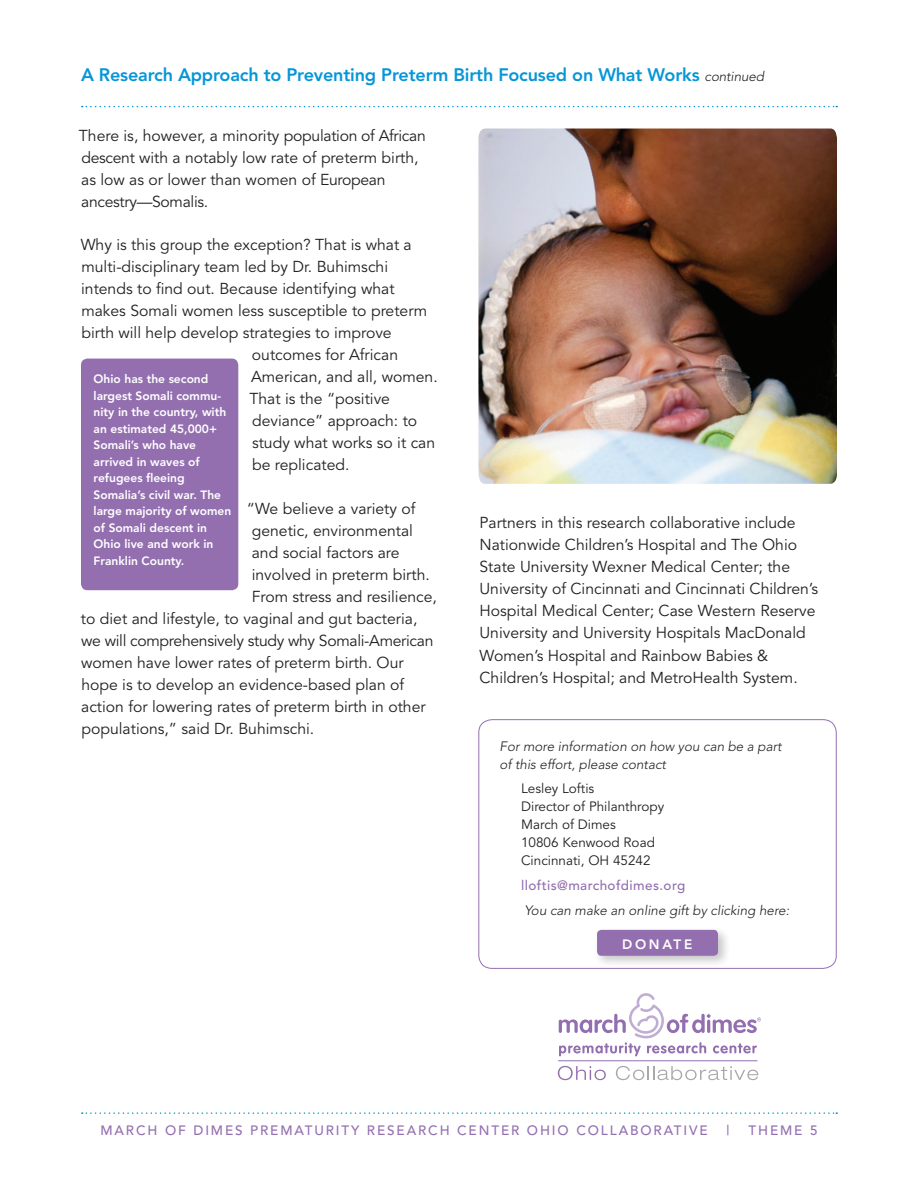
<style>
.page{position:relative;width:918px;height:1188px;background:#fff}
.page>*{position:absolute;margin:0;border:0;box-sizing:border-box;transform-origin:0 0}
.t1{font:800 18px "Avenir";letter-spacing:-.01em;color:#0696d7}
.B__Body_text_11_17{font:15.75px/22px "Avenir";color:#231f20}
.B__Body_text_11_17-2{font:15.75px "Avenir";letter-spacing:-.02em;color:#231f20}
.B__Body_text_10_13{font:italic 300 13.5px/18px "Avenir";color:#231f20}
.B__Body_text_10_13-2{font:13.5px "Avenir";color:#231f20}
.B__Body_text_10_13-3{font:500 13.5px "Avenir";letter-spacing:.14em;color:#936fb0}
.B__Body_text_10_13-4{font:500 13.5px "Avenir";letter-spacing:.03em;color:#936fb0}
.t2{font:800 13.5px "Avenir";letter-spacing:.2em;color:#fff}
.B__Body_text_11_17-3{font:800 12px/16.5px "Avenir";color:#fff}
.s1{font-weight:300;font-style:italic;font-size:13.5px;color:#231f20}
</style>
<div class="page">
<svg style="left:82px;top:106px;width:755px;height:1px"></svg>
<svg style="left:82px;top:1112px;width:755px;height:2px"></svg>
<div style="left:478px;top:719px;width:359px;height:250px;border:1px solid #936fb0;border-radius:13px"></div>
<div style="left:593px;top:926px;width:138px;height:43px;background:#231f20;opacity:.25"></div>
<div style="left:597px;top:930px;width:121px;height:26px;background:#936fb0;border-radius:4px"></div>
<hr style="left:558px;top:1060px;width:199px;height:1px;background:#936fb0">
<svg style="left:558px;top:1066px;width:48px;height:14px"></svg>
<svg style="left:616px;top:1066px;width:142px;height:14px"></svg>
<svg style="left:559px;top:993px;width:202px;height:63px"></svg>
<img style="left:478px;top:129px;width:359px;height:355px">
<div style="left:81px;top:359px;width:157px;height:231px;background:#936fb0;border-radius:6px"></div>
<p class="t1" style="left:81px;top:64px;width:685px">A Research Approach to Preventing Preterm Birth Focused on What Works <span class="s1">continued</span></p>
<p class="B__Body_text_11_17" style="left:79px;top:125px;width:348px">There is, however, a minority population of African descent with a notably low rate of preterm birth, as low as or lower than women of European ancestry—Somalis.</p>
<p class="B__Body_text_11_17" style="left:81px;top:234px;width:333px">Why is this group the exception? That is what a</p>
<p class="B__Body_text_11_17" style="left:81px;top:256px;width:308px">multi-disciplinary team led by Dr. Buhimschi</p>
<p class="B__Body_text_11_17" style="left:81px;top:278px;width:315px">intends to find out. Because identifying what</p>
<p class="B__Body_text_11_17" style="left:81px;top:300px;width:347px">makes Somali women less susceptible to preterm</p>
<p class="B__Body_text_11_17" style="left:81px;top:322px;width:312px">birth will help develop strategies to improve</p>
<p class="B__Body_text_11_17" style="left:252px;top:344px;width:148px">outcomes for African</p>
<p class="B__Body_text_11_17" style="left:251px;top:366px;width:188px">American, and all, women.</p>
<p class="B__Body_text_11_17" style="left:250px;top:388px;width:142px">That is the “positive</p>
<p class="B__Body_text_11_17" style="left:252px;top:410px;width:167px">deviance” approach: to</p>
<p class="B__Body_text_11_17" style="left:252px;top:432px;width:185px">study what works so it can</p>
<p class="B__Body_text_11_17" style="left:252px;top:454px;width:99px">be replicated.</p>
<p class="B__Body_text_11_17" style="left:247px;top:498px;width:170px">“We believe a variety of</p>
<p class="B__Body_text_11_17" style="left:252px;top:520px;width:163px">genetic, environmental</p>
<p class="B__Body_text_11_17" style="left:252px;top:542px;width:149px">and social factors are</p>
<p class="B__Body_text_11_17" style="left:252px;top:564px;width:180px">involved in preterm birth.</p>
<p class="B__Body_text_11_17" style="left:252px;top:586px;width:187px">From stress and resilience,</p>
<p class="B__Body_text_11_17" style="left:81px;top:608px;width:338px">to diet and lifestyle, to vaginal and gut bacteria,</p>
<p class="B__Body_text_11_17-2" style="left:81px;top:632px;width:354px">we will comprehensively study why Somali-American</p>
<p class="B__Body_text_11_17" style="left:81px;top:652px;width:324px">women have lower rates of preterm birth. Our</p>
<p class="B__Body_text_11_17" style="left:81px;top:674px;width:324px">hope is to develop an evidence-based plan of</p>
<p class="B__Body_text_11_17" style="left:81px;top:696px;width:346px">action for lowering rates of preterm birth in other</p>
<p class="B__Body_text_11_17" style="left:81px;top:718px;width:234px">populations,” said Dr. Buhimschi.</p>
<p class="B__Body_text_11_17-3" style="left:94px;top:371px;width:139px">Ohio has the second largest Somali commu&shy;nity in the country, with an estimated 45,000+<br>Somali’s who have arrived in waves of refugees fleeing<br>Somalia’s civil war. The large majority of women of Somali descent in<br>Ohio live and work in<br>Franklin County.</p>
<p class="B__Body_text_11_17" style="left:480px;top:512px;width:340px">Partners in this research collaborative include Nationwide Children’s Hospital and The Ohio State University Wexner Medical Center; the University of Cincinnati and Cincinnati Children’s Hospital Medical Center; Case Western Reserve University and University Hospitals MacDonald Women’s Hospital and Rainbow Babies &amp; Children’s Hospital; and MetroHealth System.</p>
<p class="B__Body_text_10_13" style="left:500px;top:737px;width:284px">For more information on how you can be a part of this effort, please contact</p>
<p class="B__Body_text_10_13-2" style="left:521px;top:781px;width:75px">Lesley Loftis</p>
<p class="B__Body_text_10_13-2" style="left:521px;top:799px;width:145px">Director of Philanthropy</p>
<p class="B__Body_text_10_13-2" style="left:521px;top:817px;width:96px">March of Dimes</p>
<p class="B__Body_text_10_13-2" style="left:521px;top:835px;width:135px">10806 Kenwood Road</p>
<p class="B__Body_text_10_13-2" style="left:521px;top:853px;width:131px">Cincinnati, OH 45242</p>
<p class="B__Body_text_10_13-4" style="left:521px;top:878px;width:166px">lloftis@marchofdimes.org</p>
<p class="B__Body_text_10_13" style="left:524px;top:901px;width:266px">You can make an online gift by clicking here:</p>
<p class="t2" style="left:622px;top:936px;width:72px">DONATE</p>
<p class="B__Body_text_10_13-3" style="left:100px;top:1122px;width:609px">MARCH OF DIMES PREMATURITY RESEARCH CENTER OHIO COLLABORATIVE</p>
<p class="B__Body_text_10_13-3" style="left:727px;top:1122px;width:4px">|</p>
<p class="B__Body_text_10_13-3" style="left:748px;top:1122px;width:71px">THEME 5</p>
</div>
